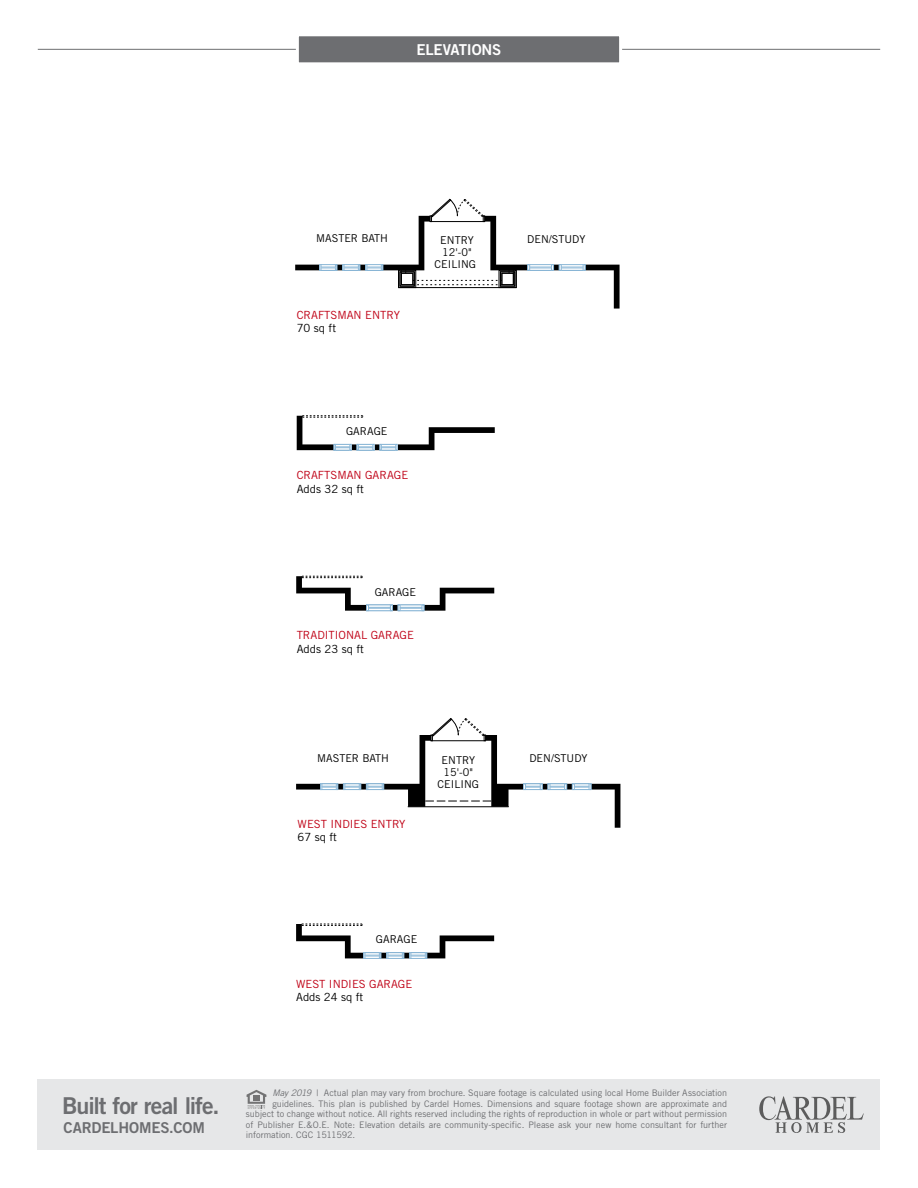
<style>
.page{position:relative;width:918px;height:1188px;background:#fff}
.page>*{position:absolute;margin:0;border:0;box-sizing:border-box;transform-origin:0 0}
.t1{font:23.25px "Trade Gothic Bold Two";letter-spacing:-.045em;color:#6d6e71}
.t2{font:15px "Trade Gothic Bold Two";letter-spacing:-.005em;color:#6d6e71}
.t3{font:15px "Trade Gothic Bold Two";letter-spacing:-.015em;color:#fff}
.t4{font:11.25px "Trade Gothic";color:#bf0015}
.t5{font:11.25px "Trade Gothic";color:#000}
.t6{font:10.8px/12px "Trade Gothic";color:#000;text-align:center}
.t7{font:9px "Trade Gothic";color:#6d6e71}
.s1{font-style:italic}
</style>
<div class="page">
<div style="left:38px;top:1080px;width:842px;height:70px;background:#e6e7e8"></div>
<svg style="left:759px;top:1096px;width:105px;height:37px"></svg>
<svg style="left:296px;top:576px;width:198px;height:35px"></svg>
<svg style="left:297px;top:415px;width:198px;height:36px"></svg>
<svg style="left:295px;top:199px;width:325px;height:110px"></svg>
<svg style="left:296px;top:924px;width:198px;height:35px"></svg>
<svg style="left:296px;top:718px;width:324px;height:110px"></svg>
<hr style="left:38px;top:49px;width:842px;height:1px;background:#6d6e71">
<div style="left:297px;top:35px;width:324px;height:29px;background:#6d6e71"></div>
<div style="left:296px;top:33px;width:326px;height:32px;border:3px solid #fff"></div>
<svg style="left:247px;top:1090px;width:19px;height:19px"></svg>
<h2 class="t3" style="left:417px;top:40px;width:86px">ELEVATIONS</h2>
<p class="t6" style="left:316px;top:232px;width:73px">MASTER BATH</p>
<p class="t4" style="left:297px;top:308px;width:105px">CRAFTSMAN ENTRY</p>
<p class="t5" style="left:297px;top:321px;width:41px">70 sq ft</p>
<p class="t6" style="left:440px;top:234px;width:35px">ENTRY</p>
<p class="t6" style="left:527px;top:233px;width:60px">DEN/STUDY</p>
<p class="t6" style="left:435px;top:246px;width:43px">12'-0"<br>CEILING</p>
<p class="t6" style="left:346px;top:425px;width:43px">GARAGE</p>
<p class="t4" style="left:297px;top:468px;width:113px">CRAFTSMAN GARAGE</p>
<p class="t5" style="left:297px;top:482px;width:69px">Adds 32 sq ft</p>
<p class="t6" style="left:375px;top:586px;width:43px">GARAGE</p>
<p class="t4" style="left:297px;top:629px;width:119px">TRADITIONAL GARAGE</p>
<p class="t5" style="left:297px;top:642px;width:69px">Adds 23 sq ft</p>
<p class="t6" style="left:317px;top:752px;width:73px">MASTER BATH</p>
<p class="t6" style="left:529px;top:752px;width:60px">DEN/STUDY</p>
<p class="t6" style="left:438px;top:754px;width:43px">ENTRY<br>15'-0"<br>CEILING</p>
<p class="t4" style="left:298px;top:817px;width:109px">WEST INDIES ENTRY</p>
<p class="t5" style="left:298px;top:830px;width:41px">67 sq ft</p>
<p class="t6" style="left:376px;top:933px;width:43px">GARAGE</p>
<p class="t4" style="left:296px;top:977px;width:118px">WEST INDIES GARAGE</p>
<p class="t5" style="left:296px;top:990px;width:69px">Adds 24 sq ft</p>
<h1 class="t1" style="left:62px;top:1091px;width:159px">Built for real life.</h1>
<h2 class="t2" style="left:64px;top:1118px;width:143px">CARDELHOMES.COM</h2>
<p class="t7" style="left:272px;top:1088px;width:456px"><span class="s1">May 2019</span> | Actual plan may vary from brochure. Square footage is calculated using local Home Builder Association</p>
<p class="t7" style="left:272px;top:1098px;width:456px">guidelines. This plan is published by Cardel Homes. Dimensions and square footage shown are approximate and</p>
<p class="t7" style="left:246px;top:1109px;width:483px">subject to change without notice. All rights reserved including the rights of reproduction in whole or part without permission</p>
<p class="t7" style="left:246px;top:1119px;width:483px">of Publisher E.&amp;O.E. Note: Elevation details are community-specific. Please ask your new home consultant for further</p>
<p class="t7" style="left:246px;top:1130px;width:111px">information. CGC 1511592.</p>
</div>
